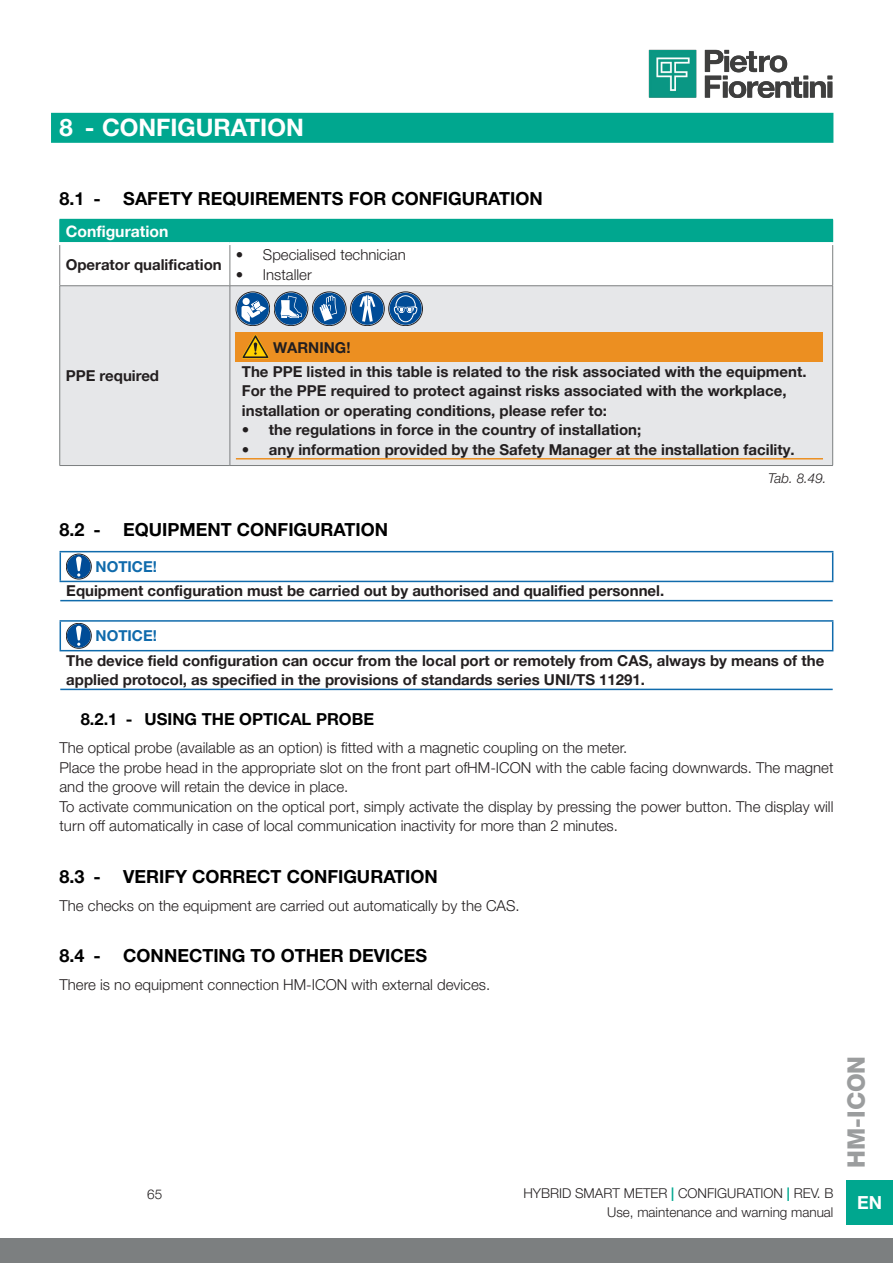
<style>
.page{position:relative;width:893px;height:1263px;background:#fff}
.page>*{position:absolute;margin:0;border:0;box-sizing:border-box;transform-origin:0 0}
.t1{font:700 24px "Helvetica Neue LT Pro";color:#fff}
.t2{font:800 24px "Helvetica Neue LT Pro";color:#9b9d9e}
.t3{font:700 18px "Helvetica Neue LT Pro";color:#000}
.t4{font:700 18px "Helvetica Neue LT Pro";color:#fff}
.t5{font:700 16.5px "Helvetica Neue LT Pro";color:#000}
.Helvetica_Neue_LT_Pro_75_Bold_10_5_Sx_Bi{font:700 15.75px "Helvetica Neue LT Pro";color:#fff}
.Helvetica_Neue_LT_Pro_75_Bold_10_Sx_Nero{font:700 15px/19.5px "Helvetica Neue LT Pro";color:#231f20}
.Corpo_Testo_Helvetica_Neue_LT_Pro_45_Lig{font:300 15px/19.5px "Helvetica Neue LT Pro";color:#231f20}
.Helvetica_Neue_LT_Pro_75_Bold_10_Sx_AVVI{font:700 15px "Helvetica Neue LT Pro";color:#106bac}
.Helvetica_Neue_LT_Pro_75_Bold_10_Sx_AVVE{font:700 15px "Helvetica Neue LT Pro";color:#231f20}
.t6{font:300 13.5px "Helvetica Neue LT Pro";color:#231f20}
.t7{font:italic 300 13.5px "Helvetica Neue LT Pro";color:#231f20}
.s1{font-weight:700;color:#00a78f}
</style>
<div class="page">
<img style="left:648px;top:49px;width:185px;height:49px">
<div style="left:0;top:1238px;width:893px;height:25px;background:#7c7f80"></div>
<div style="left:846px;top:1180px;width:47px;height:45px;background:#00a78f"></div>
<div style="left:51px;top:113px;width:782px;height:30px;background:#00a78f"></div>
<div style="left:60px;top:286px;width:772px;height:179px;background:#e6e7e9"></div>
<hr style="left:60px;top:219px;width:170px;height:1px;background:#00a78f">
<svg style="left:59px;top:220px;width:774px;height:65px"></svg>
<hr style="left:230px;top:219px;width:603px;height:1px;background:#00a78f">
<hr style="left:59px;top:245px;width:1px;height:41px;background:#7c7f80">
<hr style="left:230px;top:245px;width:1px;height:41px;background:#7c7f80">
<hr style="left:832px;top:245px;width:1px;height:41px;background:#7c7f80">
<hr style="left:60px;top:285px;width:170px;height:1px;background:#7c7f80">
<hr style="left:59px;top:286px;width:1px;height:179px;background:#7c7f80">
<hr style="left:230px;top:285px;width:603px;height:1px;background:#7c7f80">
<hr style="left:230px;top:286px;width:1px;height:179px;background:#7c7f80">
<hr style="left:832px;top:286px;width:1px;height:179px;background:#7c7f80">
<hr style="left:60px;top:465px;width:170px;height:1px;background:#7c7f80">
<hr style="left:230px;top:465px;width:603px;height:1px;background:#7c7f80">
<svg style="left:236px;top:292px;width:34px;height:34px"></svg>
<div style="left:236px;top:292px;width:34px;height:34px;border:1px solid #231f20;border-radius:50%"></div>
<div style="left:237px;top:293px;width:32px;height:32px;background:#004c97;border-radius:50%"></div>
<svg style="left:241px;top:300px;width:25px;height:22px"></svg>
<div style="left:243px;top:298px;width:7px;height:7px;background:#fff;border-radius:50%"></div>
<svg style="left:274px;top:292px;width:34px;height:34px"></svg>
<div style="left:274px;top:292px;width:34px;height:34px;border:1px solid #231f20;border-radius:50%"></div>
<div style="left:275px;top:293px;width:32px;height:32px;background:#004c97;border-radius:50%"></div>
<svg style="left:281px;top:296px;width:21px;height:22px"></svg>
<svg style="left:312px;top:292px;width:34px;height:34px"></svg>
<div style="left:312px;top:292px;width:34px;height:34px;border:1px solid #231f20;border-radius:50%"></div>
<div style="left:313px;top:293px;width:32px;height:32px;background:#004c97;border-radius:50%"></div>
<svg style="left:319px;top:295px;width:18px;height:26px"></svg>
<svg style="left:351px;top:292px;width:33px;height:34px"></svg>
<div style="left:350px;top:292px;width:34px;height:34px;border:1px solid #231f20;border-radius:50%"></div>
<div style="left:351px;top:293px;width:32px;height:32px;background:#004c97;border-radius:50%"></div>
<svg style="left:359px;top:295px;width:16px;height:27px"></svg>
<svg style="left:389px;top:292px;width:33px;height:34px"></svg>
<div style="left:389px;top:292px;width:33px;height:34px;border:1px solid #231f20;border-radius:50%"></div>
<svg style="left:390px;top:293px;width:32px;height:32px"></svg>
<svg style="left:394px;top:295px;width:23px;height:27px"></svg>
<div style="left:236px;top:332px;width:587px;height:30px;background:#ec8f21"></div>
<hr style="left:236px;top:458px;width:587px;height:1px;background:#ec8f21">
<svg style="left:242px;top:335px;width:27px;height:24px"></svg>
<hr style="left:60px;top:600px;width:773px;height:1px;background:#106bac">
<hr style="left:60px;top:551px;width:773px;height:1px;background:#106bac">
<svg style="left:60px;top:552px;width:1px;height:29px"></svg>
<svg style="left:832px;top:552px;width:1px;height:29px"></svg>
<hr style="left:60px;top:581px;width:773px;height:1px;background:#106bac">
<svg style="left:66px;top:554px;width:25px;height:25px"></svg>
<div style="left:66px;top:554px;width:25px;height:25px;border:1px solid #231f20;border-radius:50%"></div>
<div style="left:67px;top:555px;width:24px;height:23px;background:#004c97;border-radius:50%"></div>
<svg style="left:76px;top:556px;width:6px;height:20px"></svg>
<hr style="left:60px;top:689px;width:773px;height:1px;background:#106bac">
<hr style="left:60px;top:620px;width:773px;height:2px;background:#106bac">
<svg style="left:60px;top:622px;width:1px;height:28px"></svg>
<svg style="left:832px;top:622px;width:1px;height:28px"></svg>
<hr style="left:60px;top:650px;width:773px;height:1px;background:#106bac">
<svg style="left:66px;top:623px;width:25px;height:25px"></svg>
<div style="left:66px;top:623px;width:25px;height:25px;border:1px solid #231f20;border-radius:50%"></div>
<div style="left:67px;top:624px;width:24px;height:24px;background:#004c97;border-radius:50%"></div>
<svg style="left:76px;top:626px;width:6px;height:20px"></svg>
<p class="t1" style="left:60px;top:113px;width:246px">8 - CONFIGURATION</p>
<p class="t3" style="left:60px;top:187px;width:485px">8.1 - SAFETY REQUIREMENTS FOR CONFIGURATION</p>
<p class="Helvetica_Neue_LT_Pro_75_Bold_10_5_Sx_Bi" style="left:66px;top:222px;width:104px">Configuration</p>
<p class="Helvetica_Neue_LT_Pro_75_Bold_10_Sx_Nero" style="left:66px;top:255px;width:158px">Operator qualification</p>
<p class="Corpo_Testo_Helvetica_Neue_LT_Pro_45_Lig" style="left:236px;top:245px;width:171px">• Specialised technician</p>
<p class="Corpo_Testo_Helvetica_Neue_LT_Pro_45_Lig" style="left:236px;top:264px;width:77px">• Installer</p>
<p class="Helvetica_Neue_LT_Pro_75_Bold_10_Sx_AVVE" style="left:273px;top:338px;width:79px">WARNING!</p>
<p class="Helvetica_Neue_LT_Pro_75_Bold_10_Sx_Nero" style="left:242px;top:361px;width:566px">The PPE listed in this table is related to the risk associated with the equipment.<br>For the PPE required to protect against risks associated with the workplace, installation or operating conditions, please refer to:</p>
<p class="Helvetica_Neue_LT_Pro_75_Bold_10_Sx_Nero" style="left:242px;top:420px;width:401px">• the regulations in force in the country of installation;</p>
<p class="Helvetica_Neue_LT_Pro_75_Bold_10_Sx_Nero" style="left:242px;top:439px;width:554px">• any information provided by the Safety Manager at the installation facility.</p>
<p class="t7" style="left:768px;top:470px;width:60px">Tab. 8.49.</p>
<p class="t3" style="left:60px;top:519px;width:330px">8.2 - EQUIPMENT CONFIGURATION</p>
<p class="Helvetica_Neue_LT_Pro_75_Bold_10_Sx_AVVI" style="left:96px;top:557px;width:63px">NOTICE!</p>
<p class="Helvetica_Neue_LT_Pro_75_Bold_10_Sx_Nero" style="left:66px;top:581px;width:599px">Equipment configuration must be carried out by authorised and qualified personnel.</p>
<p class="Helvetica_Neue_LT_Pro_75_Bold_10_Sx_AVVI" style="left:96px;top:626px;width:63px">NOTICE!</p>
<p class="Helvetica_Neue_LT_Pro_75_Bold_10_Sx_Nero" style="left:66px;top:650px;width:759px">The device field configuration can occur from the local port or remotely from CAS, always by means of the applied protocol, as specified in the provisions of standards series UNI/TS 11291.</p>
<p class="t5" style="left:81px;top:709px;width:295px">8.2.1 - USING THE OPTICAL PROBE</p>
<p class="Corpo_Testo_Helvetica_Neue_LT_Pro_45_Lig" style="left:60px;top:738px;width:569px">The optical probe (available as an option) is fitted with a magnetic coupling on the meter.</p>
<p class="Corpo_Testo_Helvetica_Neue_LT_Pro_45_Lig" style="left:60px;top:757px;width:775px">Place the probe head in the appropriate slot on the front part ofHM-ICON with the cable facing downwards. The magnet and the groove will retain the device in place.</p>
<p class="Corpo_Testo_Helvetica_Neue_LT_Pro_45_Lig" style="left:60px;top:796px;width:775px">To activate communication on the optical port, simply activate the display by pressing the power button. The display will turn off automatically in case of local communication inactivity for more than 2 minutes.</p>
<p class="t3" style="left:60px;top:865px;width:380px">8.3 - VERIFY CORRECT CONFIGURATION</p>
<p class="Corpo_Testo_Helvetica_Neue_LT_Pro_45_Lig" style="left:60px;top:895px;width:462px">The checks on the equipment are carried out automatically by the CAS .</p>
<p class="t3" style="left:60px;top:944px;width:369px">8.4 - CONNECTING TO OTHER DEVICES</p>
<p class="Corpo_Testo_Helvetica_Neue_LT_Pro_45_Lig" style="left:60px;top:974px;width:432px">There is no equipment connection HM-ICON with external devices.</p>
<p class="Helvetica_Neue_LT_Pro_75_Bold_10_Sx_Nero" style="left:66px;top:366px;width:95px">PPE required</p>
<p class="t6" style="left:147px;top:1185px;width:17px">65</p>
<p class="t6" style="left:523px;top:1185px;width:312px">Hybrid smart meter <span class="s1">|</span> CONFIGURATION <span class="s1">|</span> REV. B</p>
<p class="t6" style="left:607px;top:1204px;width:228px">Use, maintenance and warning manual</p>
<h1 class="t2" style="left:842px;top:1168px;width:114px;rotate:-90deg">HM-ICON</h1>
<p class="t4" style="left:857px;top:1191px;width:27px">EN</p>
</div>
